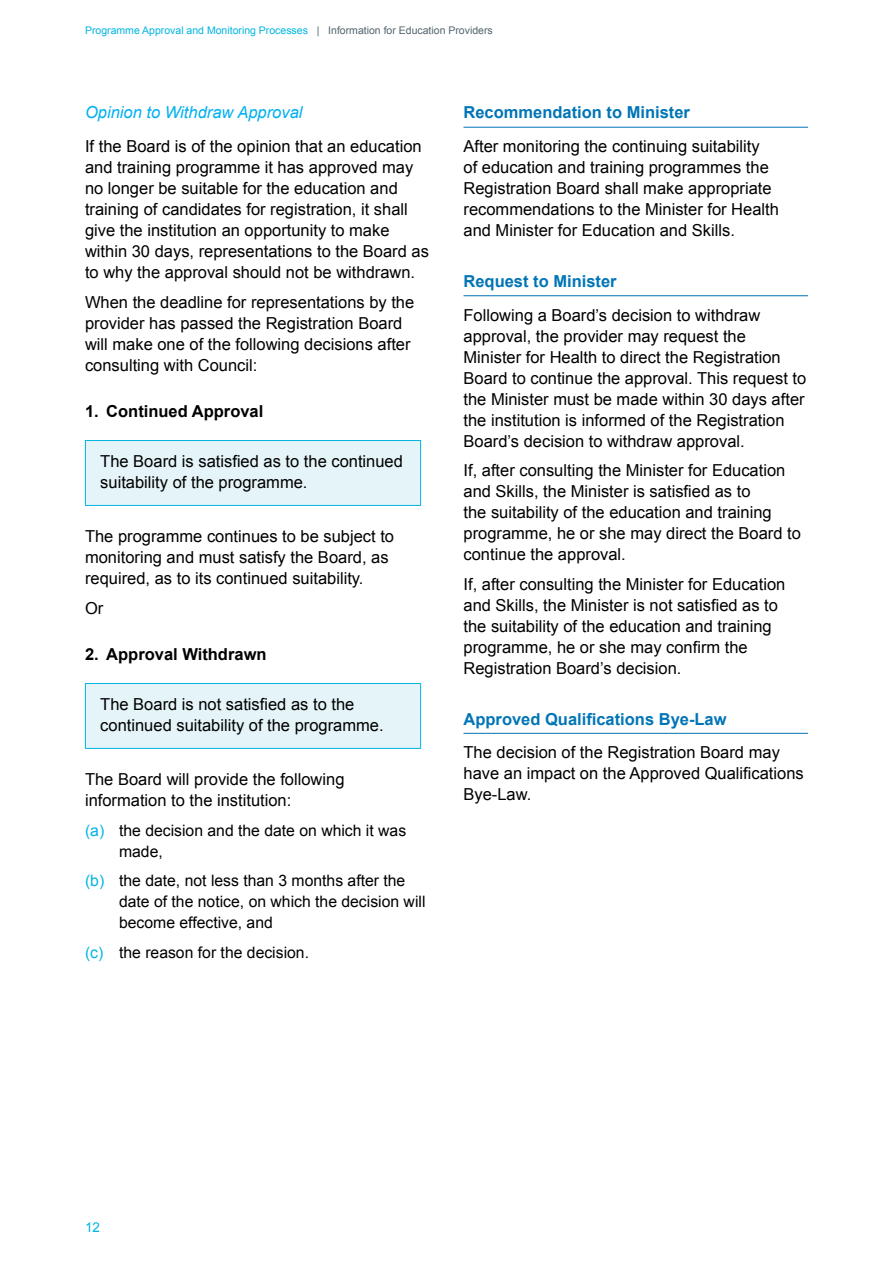
<style>
.page{position:relative;width:893px;height:1263px;background:#fff}
.page>*{position:absolute;margin:0;border:0;box-sizing:border-box;transform-origin:0 0}
.t1{font:16.5px/21px "Arial";color:#000}
.t2{font:700 16.5px "Arial";color:#0075b6}
.t3{font:700 16.5px "Arial";color:#000}
.t4{font:italic 16.5px "Arial";color:#00b0f0}
.t5{font:15.75px/21px "Arial";color:#000}
.t6{font:13.5px "Arial";color:#00b5e2}
.t7{font:10.5px "Arial";color:#00b5e2}
.s1{color:#51646d}
.s2{color:#00b5e2}
</style>
<div class="page">
<div style="left:85px;top:440px;width:336px;height:65px;background:#e5f4f8"></div>
<hr style="left:85px;top:440px;width:336px;height:1px;background:#00b5e2">
<hr style="left:85px;top:441px;width:1px;height:64px;background:#00b5e2">
<hr style="left:420px;top:441px;width:1px;height:64px;background:#00b5e2">
<hr style="left:85px;top:505px;width:336px;height:1px;background:#00b5e2">
<div style="left:85px;top:683px;width:336px;height:65px;background:#e5f4f8"></div>
<hr style="left:85px;top:683px;width:336px;height:1px;background:#00b5e2">
<hr style="left:85px;top:684px;width:1px;height:64px;background:#00b5e2">
<hr style="left:420px;top:684px;width:1px;height:64px;background:#00b5e2">
<hr style="left:85px;top:748px;width:336px;height:1px;background:#00b5e2">
<hr style="left:463px;top:127px;width:345px;height:1px;background:#0075b6">
<hr style="left:463px;top:295px;width:345px;height:1px;background:#0075b6">
<hr style="left:463px;top:733px;width:345px;height:1px;background:#0075b6">
<p class="t7" style="left:85px;top:23px;width:409px">Programme Approval and Monitoring Processes <span class="s1">| Information for Education Providers</span></p>
<p class="t4" style="left:85px;top:102px;width:219px">Opinion to Withdraw Approval</p>
<p class="t1" style="left:85px;top:136px;width:345px">If the Board is of the opinion that an education and training programme it has approved may no longer be suitable for the education and training of candidates for registration, it shall give the institution an opportunity to make within 30 days, representations to the Board as to why the approval should not be withdrawn.</p>
<p class="t1" style="left:85px;top:291px;width:331px">When the deadline for representations by the provider has passed the Registration Board will make one of the following decisions after consulting with Council:</p>
<p class="t3" style="left:85px;top:400px;width:180px">1. Continued Approval</p>
<p class="t1" style="left:100px;top:451px;width:304px">The Board is satisfied as to the continued suitability of the programme.</p>
<p class="t1" style="left:85px;top:526px;width:311px">The programme continues to be subject to monitoring and must satisfy the Board, as required, as to its continued suitability.</p>
<p class="t1" style="left:85px;top:597px;width:20px">Or</p>
<p class="t3" style="left:85px;top:643px;width:183px">2. Approval Withdrawn</p>
<p class="t1" style="left:100px;top:694px;width:285px">The Board is not satisfied as to the continued suitability of the programme.</p>
<p class="t1" style="left:85px;top:769px;width:261px">The Board will provide the following information to the institution:</p>
<p class="t5" style="left:119px;top:820px;width:289px;text-indent:-34px"><span class="s2">(a)</span> the decision and the date on which it was made,</p>
<p class="t5" style="left:119px;top:870px;width:308px;text-indent:-34px"><span class="s2">(b)</span> the date, not less than 3 months after the date of the notice, on which the decision will become effective, and</p>
<p class="t5" style="left:85px;top:942px;width:225px"><span class="s2">(c)</span> the reason for the decision.</p>
<p class="t2" style="left:463px;top:102px;width:228px">Recommendation to Minister</p>
<p class="t1" style="left:463px;top:136px;width:317px">After monitoring the continuing suitability<br>of education and training programmes the Registration Board shall make appropriate recommendations to the Minister for Health and Minister for Education and Skills.</p>
<p class="t2" style="left:463px;top:270px;width:155px">Request to Minister</p>
<p class="t1" style="left:463px;top:305px;width:344px">Following a Board’s decision to withdraw approval, the provider may request the Minister for Health to direct the Registration Board to continue the approval. This request to the Minister must be made within 30 days after the institution is informed of the Registration Board’s decision to withdraw approval.</p>
<p class="t1" style="left:463px;top:460px;width:339px">If, after consulting the Minister for Education and Skills, the Minister is satisfied as to<br>the suitability of the education and training programme, he or she may direct the Board to continue the approval.</p>
<p class="t1" style="left:463px;top:574px;width:323px">If, after consulting the Minister for Education and Skills, the Minister is not satisfied as to the suitability of the education and training programme, he or she may confirm the Registration Board’s decision.</p>
<p class="t2" style="left:463px;top:708px;width:265px">Approved Qualifications Bye-Law</p>
<p class="t1" style="left:463px;top:742px;width:342px">The decision of the Registration Board may have an impact on the Approved Qualifications<br>Bye-Law.</p>
<p class="t6" style="left:85px;top:1219px;width:17px">12</p>
</div>
